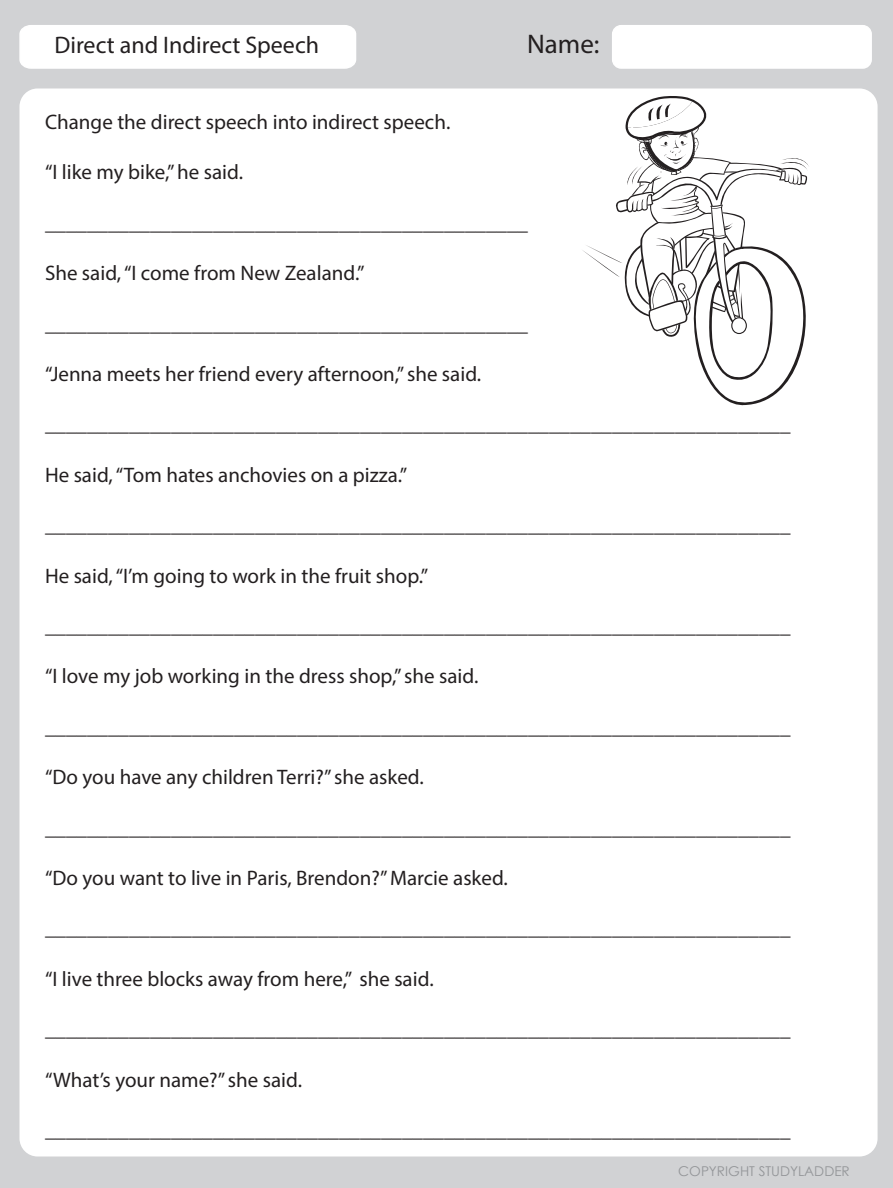
<style>
.page{position:relative;width:893px;height:1188px;background:#d1d2d4}
.page>*{position:absolute;margin:0;border:0;box-sizing:border-box;transform-origin:0 0}
.t1{font:27px "Myriad Pro";color:#231f20}
.t2{font:24px "Myriad Pro";color:#231f20}
.t3{font:21px "Myriad Pro";color:#231f20}
.t4{font:13.5px "Century Gothic";color:#939598}
</style>
<div class="page">
<div style="left:20px;top:89px;width:858px;height:1068px;background:#fff;border-radius:18px"></div>
<div style="left:613px;top:26px;width:258px;height:42px;background:#fff;border-radius:9px"></div>
<div style="left:612px;top:25px;width:260px;height:44px;border:2px solid #fff;border-radius:9px"></div>
<div style="left:19px;top:25px;width:338px;height:44px;background:#fff"></div>
<svg style="left:582px;top:96px;width:227px;height:310px"></svg>
<p class="t2" style="left:54px;top:30px;width:266px">Direct and Indirect Speech</p>
<p class="t3" style="left:45px;top:109px;width:407px">Change the direct speech into indirect speech.</p>
<p class="t3" style="left:45px;top:159px;width:200px">“I like my bike,” he said.</p>
<p class="t1" style="left:527px;top:27px;width:74px">Name:</p>
<p class="t3" style="left:45px;top:210px;width:484px">______________________________________________</p>
<p class="t3" style="left:45px;top:260px;width:321px">She said, “I come from New Zealand.”</p>
<p class="t3" style="left:45px;top:311px;width:484px">______________________________________________</p>
<p class="t3" style="left:45px;top:361px;width:438px">“Jenna meets her friend every afternoon,” she said.</p>
<p class="t3" style="left:45px;top:411px;width:747px">_______________________________________________________________________</p>
<p class="t3" style="left:45px;top:462px;width:364px">He said, “Tom hates anchovies on a pizza.”</p>
<p class="t3" style="left:45px;top:512px;width:747px">_______________________________________________________________________</p>
<p class="t3" style="left:45px;top:563px;width:385px">He said, “I’m going to work in the fruit shop.”</p>
<p class="t3" style="left:45px;top:613px;width:747px">_______________________________________________________________________</p>
<p class="t3" style="left:45px;top:663px;width:435px">“I love my job working in the dress shop,” she said.</p>
<p class="t3" style="left:45px;top:714px;width:747px">_______________________________________________________________________</p>
<p class="t3" style="left:45px;top:764px;width:380px">“Do you have any children Terri?” she asked.</p>
<p class="t3" style="left:45px;top:815px;width:747px">_______________________________________________________________________</p>
<p class="t3" style="left:45px;top:865px;width:464px">“Do you want to live in Paris, Brendon?” Marcie asked.</p>
<p class="t3" style="left:45px;top:915px;width:747px">_______________________________________________________________________</p>
<p class="t3" style="left:45px;top:966px;width:390px">“I live three blocks away from here,” she said.</p>
<p class="t3" style="left:45px;top:1016px;width:747px">_______________________________________________________________________</p>
<p class="t3" style="left:45px;top:1067px;width:259px">“What’s your name?” she said.</p>
<p class="t3" style="left:45px;top:1117px;width:747px">_______________________________________________________________________</p>
<p class="t4" style="left:678px;top:1161px;width:173px">COPYRIGHT STUDYLADDER</p>
</div>
